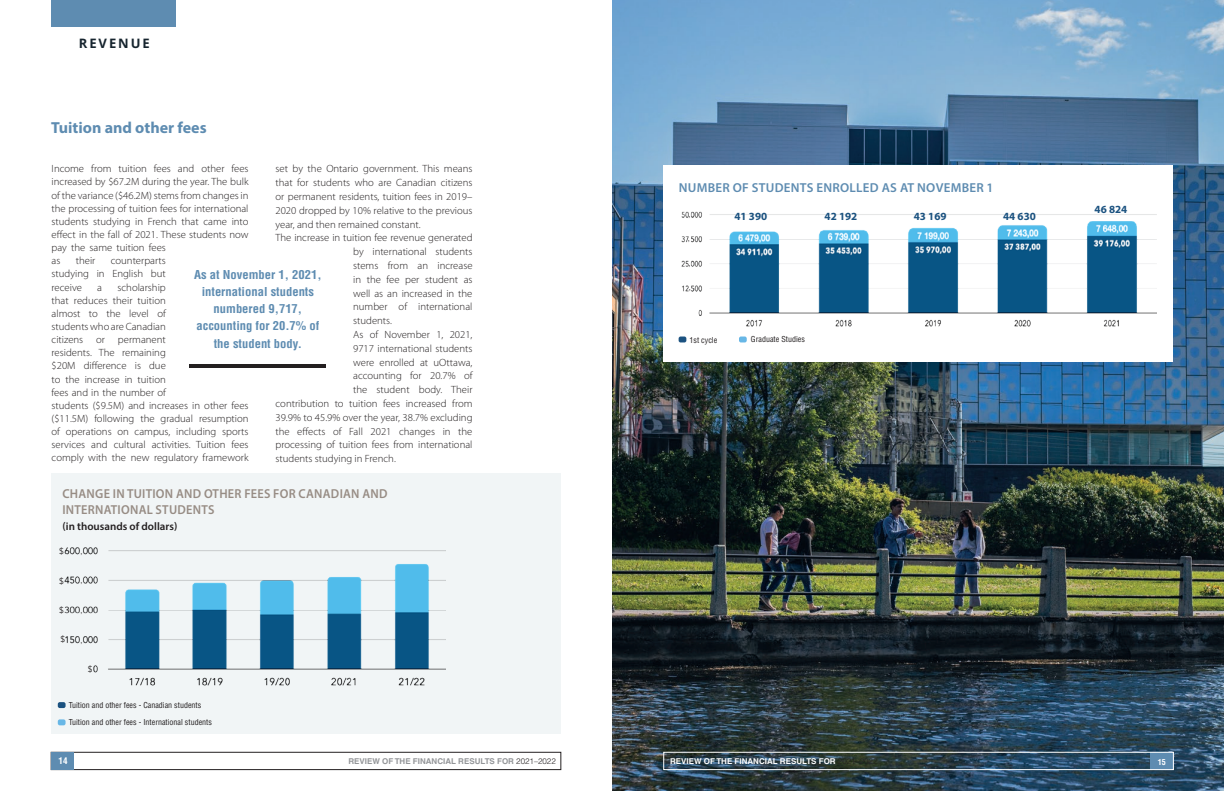
<style>
.page{position:relative;width:1224px;height:791px;background:#fff}
.page>*{position:absolute;margin:0;border:0;box-sizing:border-box;transform-origin:0 0}
.t1{font:700 16px "Myriad Pro";color:#5e8cb1}
.t2{font:600 13px/16.3px "Myriad Pro";letter-spacing:.02em;color:#978c84;scale:.95 1}
.t3{font:600 13px "Myriad Pro";letter-spacing:.02em;color:#5e8cb1}
.t4{font:13px "Open Sans";letter-spacing:.15em;color:#16242e}
.t5{font:700 condensed 12px/17.3px "Helvetica LT Std";color:#5e8cb1;text-align:center;scale:1.05 1}
.t6{font:700 11px "Myriad Pro";color:#1b5280}
.t7{font:600 11px "Myriad Pro";color:#231f20}
.t8{font:300 10.5px/13.1px "Myriad Pro";color:#231f20}
.t9{font:700 condensed 9px "Helvetica LT Std";color:#fff}
.t10{font:8.5px "Avenir LT Std";color:#231f20}
.t11{font:condensed 8px/17px "Helvetica LT Std";color:#231f20}
.t12{font:700 8px "Helvetica LT Std";color:#939598}
.t13{font:700 8px "Helvetica LT Std";color:#fff}
.t14{font:700 condensed 8px "Helvetica LT Std";color:#fff}
.s1{font-weight:300;color:#231f20}
</style>
<div class="page">
<div style="left:51px;top:752px;width:510px;height:18px;border:1px solid #231f20"></div>
<div style="left:51px;top:752px;width:23px;height:17px;background:#5e8cb1"></div>
<div style="left:51px;top:0;width:124px;height:27px;background:#5e8cb1"></div>
<div style="left:51px;top:473px;width:510px;height:261px;background:#f1f5f6"></div>
<img style="left:612px;top:0;width:612px;height:791px">
<div style="left:663px;top:165px;width:510px;height:196px;background:#fff"></div>
<hr style="left:190px;top:365px;width:136px;height:3px;background:#231f20">
<img style="left:65px;top:547px;width:380px;height:139px">
<div style="left:58px;top:702px;width:8px;height:6px;background:#1b5280;border-radius:2px"></div>
<div style="left:58px;top:719px;width:8px;height:6px;background:#68b7e6;border-radius:2px"></div>
<img style="left:681px;top:211px;width:476px;height:116px">
<div style="left:679px;top:336px;width:7px;height:6px;background:#1b5280;border-radius:2px"></div>
<div style="left:739px;top:336px;width:8px;height:6px;background:#68b7e6;border-radius:2px"></div>
<div style="left:1150px;top:752px;width:23px;height:18px;background:#5e8cb1"></div>
<div style="left:664px;top:752px;width:510px;height:18px;border:1px solid #fff"></div>
<p class="t4" style="left:79px;top:34px;width:72px">REVENUE</p>
<h1 class="t1" style="left:51px;top:117px;width:157px">Tuition and other fees</h1>
<p class="t8" style="left:52px;top:162px;width:199px">Income from tuition fees and other fees increased by $67.2M during the year. The bulk of the variance ($46.2M) stems from changes in the processing of tuition fees for international students studying in French that came into effect in the fall of 2021. These students now pay the same tuition fees<br>as</p>
<p class="t8" style="left:276px;top:162px;width:199px">set by the Ontario government. This means</p>
<p class="t8" style="left:276px;top:176px;width:199px">that for students who are Canadian citizens</p>
<p class="t8" style="left:276px;top:190px;width:199px">or permanent residents, tuition fees in 2019–</p>
<p class="t8" style="left:276px;top:204px;width:198px">2020 dropped by 10% relative to the previous</p>
<p class="t8" style="left:276px;top:217px;width:147px">year, and then remained constant.</p>
<p class="t8" style="left:276px;top:231px;width:198px">The increase in tuition fee revenue generated</p>
<p class="t8" style="left:353px;top:245px;width:121px">by international students</p>
<p class="t8" style="left:353px;top:259px;width:121px">stems from an increase</p>
<p class="t8" style="left:353px;top:273px;width:121px">in the fee per student as</p>
<p class="t8" style="left:353px;top:286px;width:121px">well as an increased in the</p>
<p class="t8" style="left:353px;top:300px;width:121px">number of international</p>
<p class="t8" style="left:353px;top:314px;width:40px">students.</p>
<p class="t8" style="left:353px;top:328px;width:121px">As of November 1, 2021,</p>
<p class="t8" style="left:353px;top:342px;width:121px">9717 international students</p>
<p class="t8" style="left:353px;top:355px;width:121px">were enrolled at uOttawa,</p>
<p class="t8" style="left:353px;top:369px;width:121px">accounting for 20.7% of</p>
<p class="t8" style="left:353px;top:383px;width:121px">the student body. Their</p>
<p class="t8" style="left:276px;top:397px;width:199px">contribution to tuition fees increased from</p>
<p class="t8" style="left:276px;top:411px;width:198px">39.9% to 45.9% over the year, 38.7% excluding</p>
<p class="t8" style="left:276px;top:424px;width:198px">the effects of Fall 2021 changes in the</p>
<p class="t8" style="left:276px;top:438px;width:199px">processing of tuition fees from international</p>
<p class="t8" style="left:276px;top:452px;width:122px">students studying in French.</p>
<p class="t8" style="left:76px;top:254px;width:21px">their</p>
<p class="t8" style="left:52px;top:254px;width:116px;text-align:justify;text-indent:59px">counterparts studying in English but receive</p>
<p class="t5" style="left:194px;top:265px;width:123px">As at November 1, 2021, international students numbered 9,717, accounting for 20.7% of the student body.</p>
<p class="t8" style="left:52px;top:280px;width:199px;text-indent:66px">scholarship<br>that reduces their tuition<br>almost to the level of<br>students who are Canadian<br>citizens or permanent<br>residents. The remaining<br>$20M difference is due<br>to the increase in tuition<br>fees and in the number of<br>students ($9.5M) and increases in other fees ($11.5M) following the gradual resumption of operations on campus, including sports services and cultural activities. Tuition fees comply with the new regulatory framework</p>
<p class="t8" style="left:97px;top:280px;width:6px">a</p>
<p class="t2" style="left:62px;top:485px;width:344px">CHANGE IN TUITION AND OTHER FEES FOR CANADIAN AND<br>INTERNATIONAL STUDENTS</p>
<p class="t7" style="left:62px;top:519px;width:116px">(in thousands of dollars)</p>
<p class="t10" style="left:59px;top:546px;width:6px">$</p>
<p class="t10" style="left:59px;top:576px;width:6px">$</p>
<p class="t10" style="left:59px;top:605px;width:6px">$</p>
<p class="t10" style="left:61px;top:634px;width:6px">$</p>
<p class="t11" style="left:80px;top:542px;width:3px">,</p>
<p class="t11" style="left:80px;top:571px;width:3px">,</p>
<p class="t11" style="left:80px;top:601px;width:3px">,</p>
<p class="t11" style="left:80px;top:631px;width:3px">,</p>
<p class="t10" style="left:88px;top:664px;width:6px">$</p>
<p class="t11" style="left:69px;top:697px;width:145px">Tuition and other fees - Canadian students<br>Tuition and other fees - International students</p>
<p class="t3" style="left:679px;top:180px;width:316px">NUMBER OF STUDENTS ENROLLED AS AT NOVEMBER 1</p>
<p class="t11" style="left:689px;top:206px;width:3px">,</p>
<p class="t11" style="left:688px;top:230px;width:3px">,</p>
<p class="t11" style="left:689px;top:254px;width:3px">,</p>
<p class="t11" style="left:689px;top:279px;width:3px">,</p>
<p class="t6" style="left:735px;top:209px;width:34px">41 390</p>
<p class="t6" style="left:825px;top:209px;width:34px">42 192</p>
<p class="t11" style="left:689px;top:331px;width:29px">1st cycle</p>
<p class="t11" style="left:751px;top:331px;width:55px">Graduate Studies</p>
<p class="t6" style="left:914px;top:209px;width:34px">43 169</p>
<p class="t6" style="left:1003px;top:209px;width:34px">44 630</p>
<p class="t6" style="left:1095px;top:202px;width:34px">46 824</p>
<p class="t9" style="left:59px;top:755px;width:10px">14</p>
<p class="t12" style="left:348px;top:756px;width:209px">REVIEW OF THE FINANCIAL RESULTS FOR <span class="s1">2021–2022</span></p>
<p class="t14" style="left:1158px;top:756px;width:9px">15</p>
<p class="t13" style="left:670px;top:756px;width:209px">REVIEW OF THE FINANCIAL RESULTS FOR <span class="s1">2021–2022</span></p>
<p class="t14" style="left:1158px;top:757px;width:9px">15</p>
</div>
